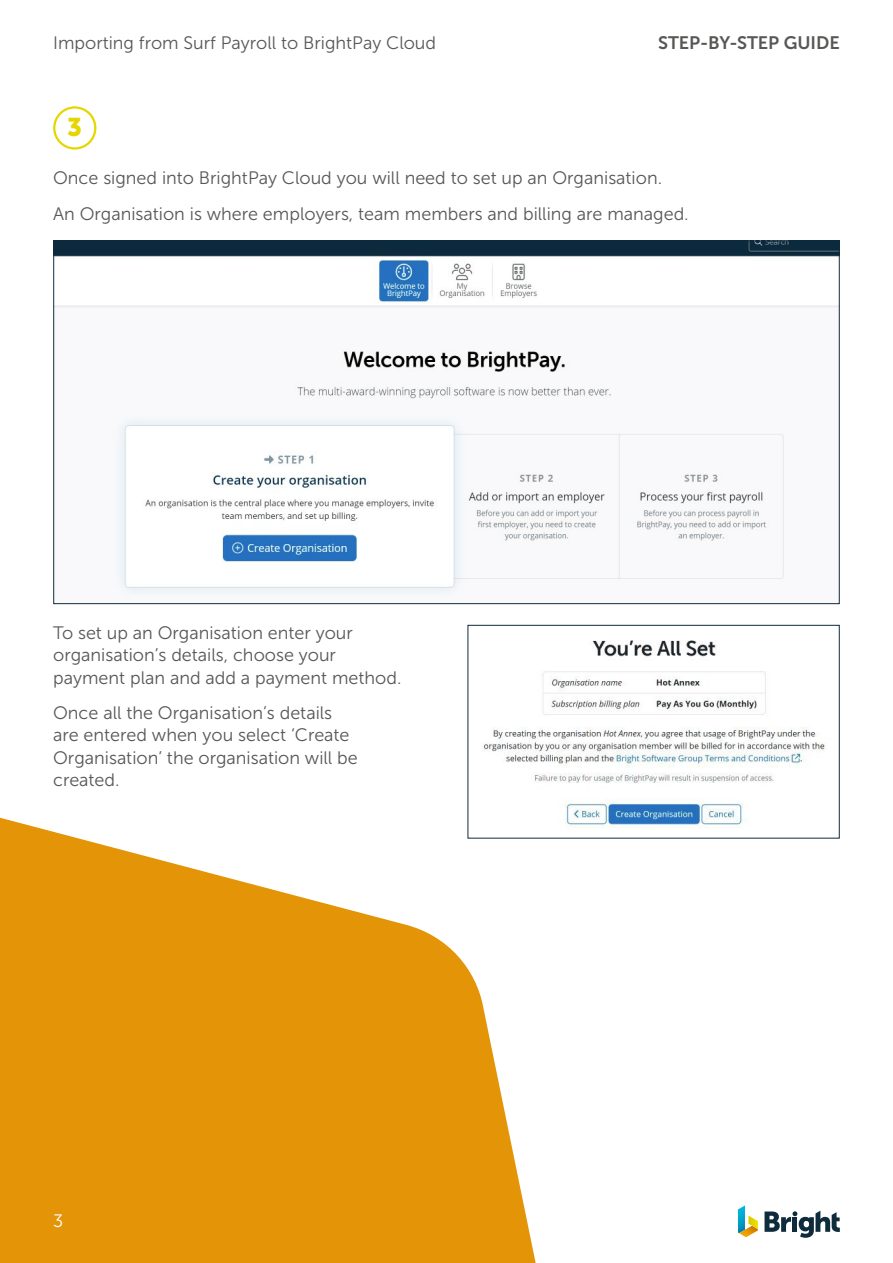
<style>
.page{position:relative;width:893px;height:1263px;background:#fff}
.page>*{position:absolute;margin:0;border:0;box-sizing:border-box;transform-origin:0 0}
.t1{font:25.5px "Museo Sans 900";color:#e6d600}
.t2{font:18px/22.5px "Museo Sans 300";color:#575756}
.t3{font:18px "Museo Sans 700";color:#575756}
.t4{font:18px "Museo Sans 300";color:#fff}
</style>
<div class="page">
<svg style="left:0;top:597px;width:654px;height:666px"></svg>
<svg style="left:764px;top:1210px;width:76px;height:28px"></svg>
<svg style="left:738px;top:1205px;width:20px;height:32px"></svg>
<div style="left:53px;top:106px;width:43px;height:44px;border:2px solid #e6d600;border-radius:50%"></div>
<img style="left:56px;top:243px;width:781px;height:359px">
<img style="left:470px;top:627px;width:355px;height:209px">
<div style="left:468px;top:625px;width:371px;height:213px;border:1px solid #0f2b3d"></div>
<p class="t2" style="left:53px;top:32px;width:384px">Importing from Surf Payroll to BrightPay Cloud</p>
<p class="t3" style="left:658px;top:33px;width:183px">STEP-BY-STEP GUIDE</p>
<h1 class="t1" style="left:67px;top:113px;width:16px">3</h1>
<p class="t2" style="left:53px;top:161px;width:637px;line-height:35.2px">Once signed into BrightPay Cloud you will need to set up an Organisation.<br>An Organisation is where employers, team members and billing are managed.</p>
<p class="t2" style="left:53px;top:621px;width:350px">To set up an Organisation enter your organisation’s details, choose your payment plan and add a payment method.</p>
<p class="t2" style="left:53px;top:701px;width:306px">Once all the Organisation’s details are entered when you select ‘Create<br>Organisation’ the organisation will be created.</p>
<p class="t4" style="left:53px;top:1211px;width:12px">3</p>
</div>
